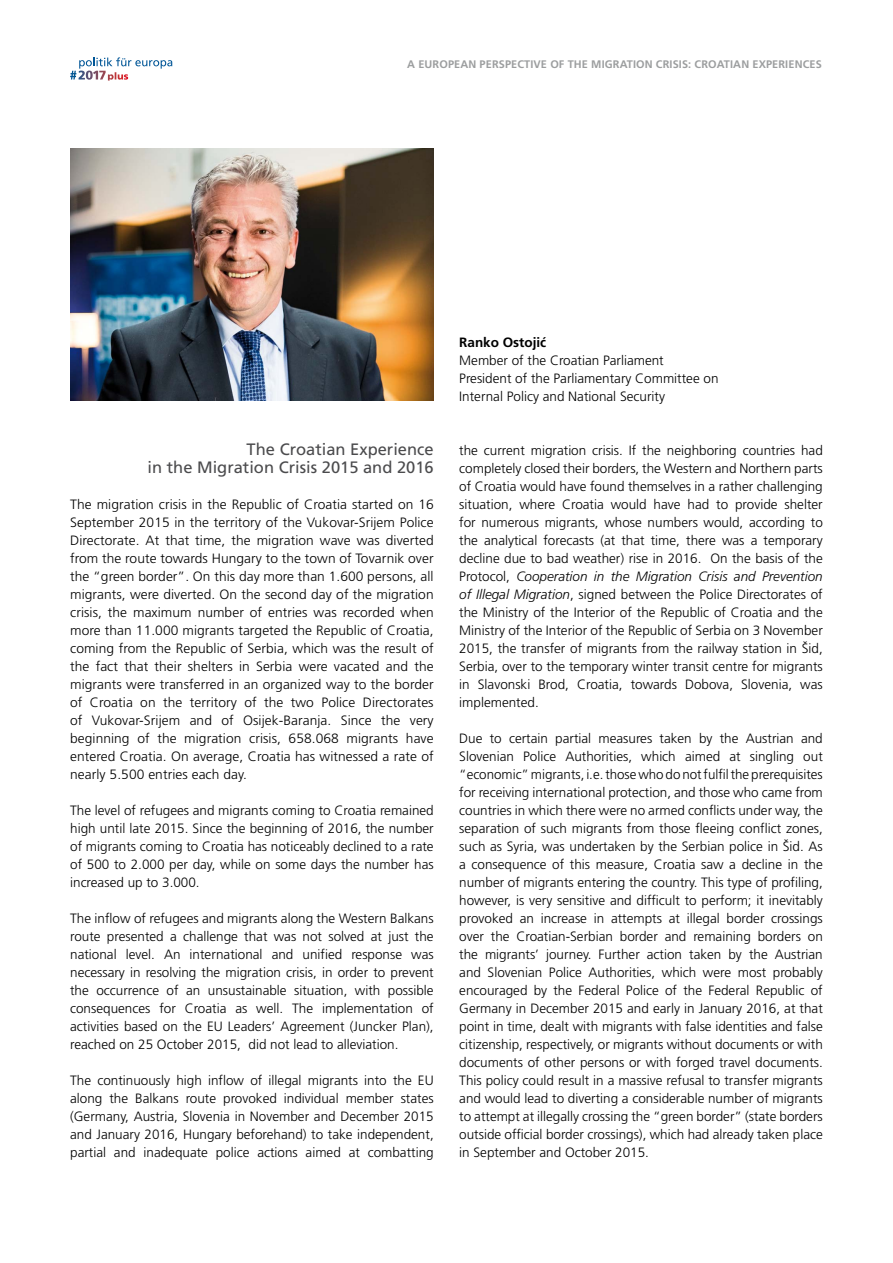
<style>
.page{position:relative;width:893px;height:1263px;background:#fff}
.page>*{position:absolute;margin:0;border:0;box-sizing:border-box;transform-origin:0 0}
.t1{font:16.5px/18px "Frutiger X";color:#4b4b4d;text-align:right}
.t2{font:300 13.5px/18px "Frutiger X";color:#000;text-align:justify}
.t3{font:700 13.5px "Frutiger X";color:#000}
.t4{font:700 10.95px "Frutiger X";letter-spacing:.01em;color:#9c9e9f}
.s1{font-style:italic}
</style>
<div class="page">
<img style="left:70px;top:149px;width:364px;height:252px">
<svg style="left:70px;top:57px;width:102px;height:24px"></svg>
<p class="t4" style="left:407px;top:58px;width:416px">A EUROPEAN PERSPECTIVE OF THE MIGRATION CRISIS: CROATIAN EXPERIENCES</p>
<p class="t1" style="left:148px;top:440px;width:288px">The Croatian Experience<br>in the Migration Crisis 2015 and 2016</p>
<p class="t2" style="left:70px;top:495px;width:365px">The migration crisis in the Republic of Croatia started on 16<br>September 2015 in the territory of the Vukovar-Srijem Police Directorate. At that time, the migration wave was diverted from the route towards Hungary to the town of Tovarnik over the “green border”. On this day more than 1.600 persons, all migrants, were diverted. On the second day of the migration crisis, the maximum number of entries was recorded when more than 11.000 migrants targeted the Republic of Croatia, coming from the Republic of Serbia, which was the result of the fact that their shelters in Serbia were vacated and the migrants were transferred in an organized way to the border of Croatia on the territory of the two Police Directorates of Vukovar-Srijem and of Osijek-Baranja. Since the very beginning of the migration crisis, 658.068 migrants have entered Croatia. On average, Croatia has witnessed a rate of nearly 5.500 entries each day.</p>
<p class="t2" style="left:70px;top:801px;width:365px">The level of refugees and migrants coming to Croatia remained high until late 2015. Since the beginning of 2016, the number of migrants coming to Croatia has noticeably declined to a rate of 500 to 2.000 per day, while on some days the number has increased up to 3.000.</p>
<p class="t2" style="left:70px;top:909px;width:365px">The inflow of refugees and migrants along the Western Balkans route presented a challenge that was not solved at just the national level. An international and unified response was necessary in resolving the migration crisis, in order to prevent the occurrence of an unsustainable situation, with possible consequences for Croatia as well. The implementation of activities based on the EU Leaders’ Agreement (Juncker Plan), reached on 25 October 2015, did not lead to alleviation.</p>
<p class="t2" style="left:70px;top:1071px;width:365px">The continuously high inflow of illegal migrants into the EU along the Balkans route provoked individual member states (Germany, Austria, Slovenia in November and December 2015 and January 2016, Hungary beforehand) to take independent, partial and inadequate police actions aimed at combatting</p>
<p class="t3" style="left:459px;top:334px;width:89px">Ranko Ostojić</p>
<p class="t2" style="left:459px;top:351px;width:261px;text-align:left">Member of the Croatian Parliament<br>President of the Parliamentary Committee on<br>Internal Policy and National Security</p>
<p class="t2" style="left:459px;top:441px;width:365px">the current migration crisis. If the neighboring countries had completely closed their borders, the Western and Northern parts of Croatia would have found themselves in a rather challenging situation, where Croatia would have had to provide shelter for numerous migrants, whose numbers would, according to the analytical forecasts (at that time, there was a temporary decline due to bad weather) rise in 2016. On the basis of the Protocol, <span class="s1">Cooperation in the Migration Crisis and Prevention of Illegal Migration</span>, signed between the Police Directorates of the Ministry of the Interior of the Republic of Croatia and the Ministry of the Interior of the Republic of Serbia on 3 November 2015, the transfer of migrants from the railway station in Šid, Serbia, over to the temporary winter transit centre for migrants in Slavonski Brod, Croatia, towards Dobova, Slovenia, was implemented.</p>
<p class="t2" style="left:459px;top:729px;width:365px">Due to certain partial measures taken by the Austrian and Slovenian Police Authorities, which aimed at singling out “economic” migrants, i.e. those who do not fulfil the prerequisites for receiving international protection, and those who came from countries in which there were no armed conflicts under way, the separation of such migrants from those fleeing conflict zones, such as Syria, was undertaken by the Serbian police in Šid. As a consequence of this measure, Croatia saw a decline in the number of migrants entering the country. This type of profiling, however, is very sensitive and difficult to perform; it inevitably provoked an increase in attempts at illegal border crossings over the Croatian-Serbian border and remaining borders on the migrants’ journey. Further action taken by the Austrian and Slovenian Police Authorities, which were most probably encouraged by the Federal Police of the Federal Republic of Germany in December 2015 and early in January 2016, at that point in time, dealt with migrants with false identities and false citizenship, respectively, or migrants without documents or with documents of other persons or with forged travel documents.<br>This policy could result in a massive refusal to transfer migrants and would lead to diverting a considerable number of migrants to attempt at illegally crossing the “green border” (state borders outside official border crossings), which had already taken place in September and October 2015.</p>
</div>
